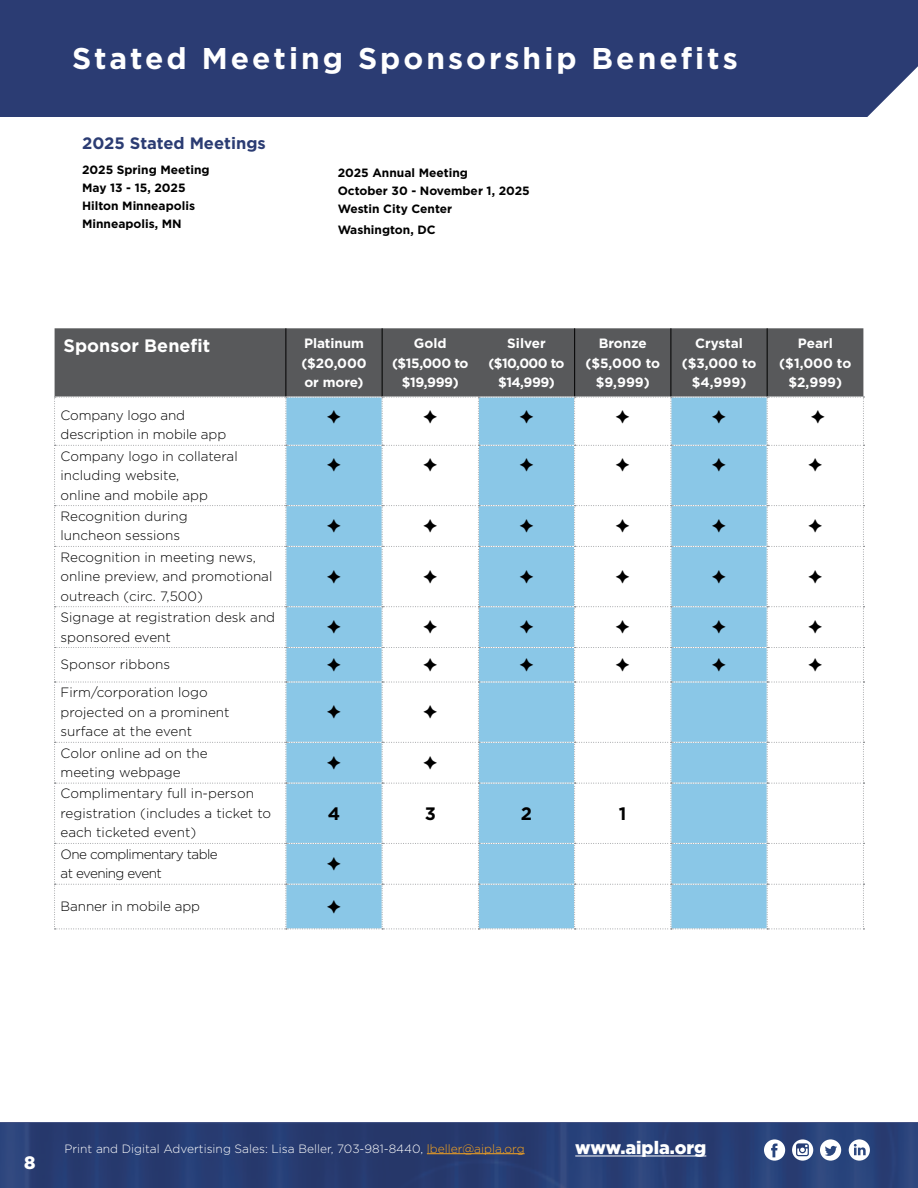
<style>
.page{position:relative;width:918px;height:1188px;background:#fff}
.page>*{position:absolute;margin:0;border:0;box-sizing:border-box;transform-origin:0 0}
.t1{font:700 30px "Gotham";letter-spacing:.1em;color:#fff}
.t2{font:900 18px "Gotham";color:#fff}
.t3{font:700 18px "Gotham";color:#fff}
.t4{font:700 18px "Gotham";color:#000}
.t5{font:700 16.5px "Gotham";color:#2b3c73}
.t6{font:300 13.5px/19.5px "Gotham";color:#000}
.t7{font:700 13.5px/19.5px "Gotham";letter-spacing:-.005em;color:#fff;text-align:center}
.t8{font:300 13.5px/19.5px "Gotham";letter-spacing:-.04em;color:#000}
.t9{font:700 13.5px/19.5px "Gotham";letter-spacing:-.04em;color:#fff;text-align:center}
.t10{font:700 13.5px/19.5px "Gotham";letter-spacing:-.03em;color:#fff;text-align:center}
.t11{font:700 12px/18px "Gotham";color:#000}
.t12{font:300 12px "Gotham";color:#fff}
.s1{color:#f9a51e}
</style>
<div class="page">
<div style="left:0;top:1122px;width:918px;height:66px;background:#2b3c73"></div>
<hr style="left:575px;top:1156px;width:131px;height:1px;background:#fff">
<svg style="left:764px;top:1139px;width:21px;height:22px"></svg>
<svg style="left:820px;top:1139px;width:21px;height:22px"></svg>
<hr style="left:427px;top:1153px;width:98px;height:1px;background:#f9a51e">
<svg style="left:849px;top:1139px;width:21px;height:22px"></svg>
<svg style="left:792px;top:1139px;width:21px;height:22px"></svg>
<div style="left:0;top:0;width:918px;height:117px;background:#2b3c73"></div>
<svg style="left:867px;top:66px;width:51px;height:51px"></svg>
<div style="left:55px;top:328px;width:808px;height:69px;background:#58595b"></div>
<hr style="left:286px;top:328px;width:1px;height:69px;background:#000">
<hr style="left:382px;top:328px;width:1px;height:69px;background:#000">
<hr style="left:574px;top:328px;width:1px;height:69px;background:#000">
<hr style="left:671px;top:328px;width:1px;height:69px;background:#000">
<hr style="left:767px;top:328px;width:1px;height:69px;background:#000">
<svg style="left:54px;top:397px;width:810px;height:533px"></svg>
<h1 class="t1" style="left:72px;top:38px;width:667px">Stated Meeting Sponsorship Benefits</h1>
<p class="t5" style="left:82px;top:133px;width:185px">2025 Stated Meetings</p>
<p class="t11" style="left:82px;top:161px;width:129px">2025 Spring Meeting<br>May 13 - 15, 2025<br>Hilton Minneapolis<br>Minneapolis, MN</p>
<p class="t11" style="left:338px;top:164px;width:194px">2025 Annual Meeting<br>October 30 - November 1, 2025<br>Westin City Center</p>
<p class="t11" style="left:338px;top:221px;width:99px">Washington, DC</p>
<h2 class="t3" style="left:64px;top:333px;width:148px">Sponsor Benefit</h2>
<p class="t7" style="left:301px;top:334px;width:67px;text-align:left">Platinum ($20,000 or more)</p>
<p class="t10" style="left:392px;top:333px;width:78px">Gold ($15,000 to $19,999)</p>
<p class="t9" style="left:488px;top:333px;width:78px">Silver ($10,000 to $14,999)</p>
<p class="t7" style="left:585px;top:333px;width:76px">Bronze ($5,000 to $9,999)</p>
<p class="t7" style="left:682px;top:333px;width:76px">Crystal ($3,000 to $4,999)</p>
<p class="t7" style="left:779px;top:333px;width:73px">Pearl ($1,000 to $2,999)</p>
<p class="t6" style="left:61px;top:405px;width:167px">Company logo and description in mobile app</p>
<p class="t6" style="left:61px;top:446px;width:179px">Company logo in collateral including website,<br>online and mobile app</p>
<p class="t6" style="left:61px;top:506px;width:129px">Recognition during luncheon sessions</p>
<p class="t6" style="left:61px;top:547px;width:213px">Recognition in meeting news, online preview, and promotional outreach (circ. 7,500)</p>
<p class="t6" style="left:61px;top:607px;width:216px">Signage at registration desk and sponsored event</p>
<p class="t6" style="left:61px;top:655px;width:111px">Sponsor ribbons</p>
<p class="t6" style="left:61px;top:682px;width:171px">Firm/corporation logo projected on a prominent surface at the event</p>
<p class="t6" style="left:61px;top:743px;width:149px">Color online ad on the meeting webpage</p>
<p class="t6" style="left:61px;top:784px;width:212px">Complimentary full in-person registration (includes a ticket to each ticketed event)</p>
<h2 class="t4" style="left:328px;top:801px;width:14px">4</h2>
<h2 class="t4" style="left:425px;top:801px;width:13px">3</h2>
<h2 class="t4" style="left:521px;top:801px;width:13px">2</h2>
<h2 class="t4" style="left:619px;top:801px;width:9px">1</h2>
<p class="t8" style="left:61px;top:844px;width:159px">One complimentary table at evening event</p>
<p class="t6" style="left:61px;top:896px;width:141px">Banner in mobile app</p>
<h2 class="t2" style="left:24px;top:1150px;width:13px">8</h2>
<p class="t12" style="left:64px;top:1141px;width:462px">Print and Digital Advertising Sales: Lisa Beller, 703-981-8440, <span class="s1">lbeller@aipla.org</span></p>
<h2 class="t2" style="left:575px;top:1135px;width:133px">www.aipla.org</h2>
</div>
